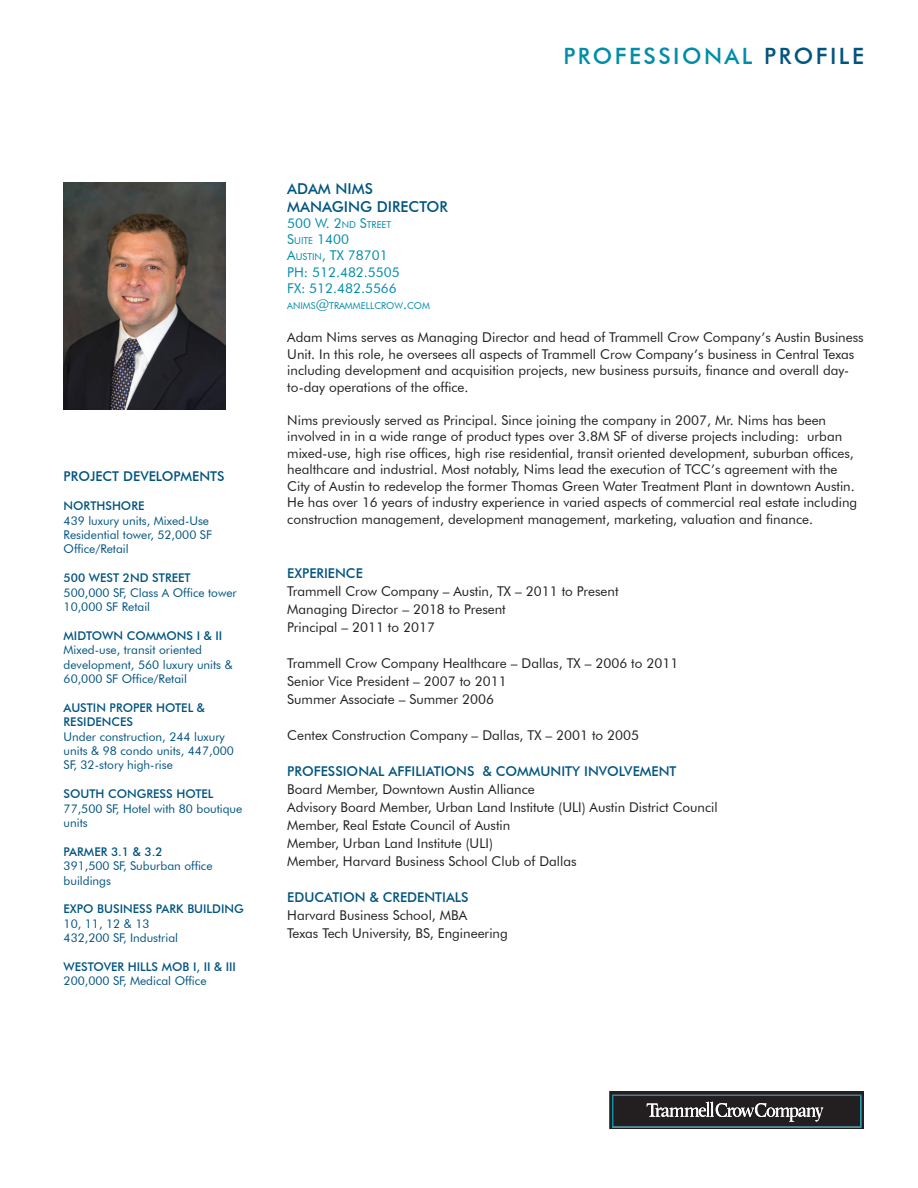
<style>
.page{position:relative;width:918px;height:1188px;background:#fff}
.page>*{position:absolute;margin:0;border:0;box-sizing:border-box;transform-origin:0 0}
.t1{font:500 22.5px "Futura BT";letter-spacing:.11em;color:#008da8}
.t2{font:500 15px/18px "Futura BT";color:#005480}
.t3{font:13.5px/16.5px "Futura BT";color:#231f20}
.t4{font:500 13.5px "Futura BT";color:#005480}
.t5{font:13.5px/16.2px "Futura BT";color:#008da8}
.t6{font:12px/14.4px "Futura BT";color:#005480}
.t7{font:500 12px/14.4px "Futura BT";color:#005480}
.t8{font:9.45px "Futura BT";color:#008da8}
.s1{color:#005480}
.s2{font-size:9.45px}
.s3{font-size:13.5px}
</style>
<div class="page">
<img style="left:64px;top:182px;width:162px;height:227px">
<svg style="left:609px;top:1091px;width:255px;height:37px"></svg>
<h1 class="t1" style="left:563px;top:42px;width:302px">PROFESSIONAL <span class="s1">PROFILE</span></h1>
<p class="t4" style="left:64px;top:468px;width:162px">PROJECT DEVELOPMENTS</p>
<p class="t7" style="left:64px;top:499px;width:82px">NORTHSHORE</p>
<p class="t6" style="left:64px;top:513px;width:150px">439 luxury units, Mixed-Use<br>Residential tower, 52,000 SF<br>Office/Retail</p>
<p class="t7" style="left:64px;top:571px;width:129px">500 WEST 2ND STREET</p>
<p class="t6" style="left:64px;top:585px;width:175px">500,000 SF, Class A Office tower<br>10,000 SF Retail</p>
<p class="t7" style="left:64px;top:628px;width:160px">MIDTOWN COMMONS I &amp; II</p>
<p class="t6" style="left:64px;top:643px;width:171px">Mixed-use, transit oriented development, 560 luxury units &amp;<br>60,000 SF Office/Retail</p>
<p class="t7" style="left:64px;top:700px;width:143px">AUSTIN PROPER HOTEL &amp;<br>RESIDENCES</p>
<p class="t6" style="left:64px;top:729px;width:172px">Under construction, 244 luxury units &amp; 98 condo units, 447,000<br>SF, 32-story high-rise</p>
<p class="t7" style="left:64px;top:787px;width:151px">SOUTH CONGRESS HOTEL</p>
<p class="t6" style="left:64px;top:801px;width:180px">77,500 SF, Hotel with 80 boutique units</p>
<p class="t7" style="left:64px;top:844px;width:101px">PARMER 3.1 &amp; 3.2</p>
<p class="t6" style="left:64px;top:859px;width:150px">391,500 SF, Suburban office buildings</p>
<p class="t7" style="left:64px;top:902px;width:182px">EXPO BUSINESS PARK BUILDING</p>
<p class="t6" style="left:64px;top:916px;width:116px">10, 11, 12 &amp; 13<br>432,200 SF, Industrial</p>
<p class="t7" style="left:64px;top:959px;width:174px">WESTOVER HILLS MOB I, II &amp; III</p>
<p class="t6" style="left:64px;top:974px;width:144px">200,000 SF, Medical Office</p>
<p class="t2" style="left:287px;top:179px;width:162px">ADAM NIMS<br>MANAGING DIRECTOR</p>
<p class="t5" style="left:287px;top:215px;width:114px">500 W. 2<span class="s2">ND</span> S<span class="s2">TREET<br></span>S<span class="s2">UITE</span> 1400<br>A<span class="s2">USTIN</span>, TX 78701<br>PH: 512.482.5505<br>FX: 512.482.5566</p>
<p class="t8" style="left:287px;top:300px;width:144px">ANIMS<span class="s3">@</span>TRAMMELLCROW<span class="s3">.</span>COM</p>
<p class="t3" style="left:287px;top:329px;width:578px">Adam Nims serves as Managing Director and head of Trammell Crow Company’s Austin Business Unit. In this role, he oversees all aspects of Trammell Crow Company’s business in Central Texas including development and acquisition projects, new business pursuits, finance and overall day&shy;to-day operations of the office.</p>
<p class="t3" style="left:287px;top:412px;width:571px">Nims previously served as Principal. Since joining the company in 2007, Mr. Nims has been involved in in a wide range of product types over 3.8M SF of diverse projects including: urban mixed-use, high rise offices, high rise residential, transit oriented development, suburban offices, healthcare and industrial. Most notably, Nims lead the execution of TCC’s agreement with the City of Austin to redevelop the former Thomas Green Water Treatment Plant in downtown Austin.<br>He has over 16 years of industry experience in varied aspects of commercial real estate including construction management, development management, marketing, valuation and finance.</p>
<p class="t4" style="left:287px;top:565px;width:77px">EXPERIENCE</p>
<p class="t3" style="left:287px;top:582px;width:333px;line-height:18px">Trammell Crow Company – Austin, TX – 2011 to Present<br>Managing Director – 2018 to Present<br>Principal – 2011 to 2017</p>
<p class="t3" style="left:287px;top:654px;width:393px;line-height:18px">Trammell Crow Company Healthcare – Dallas, TX – 2006 to 2011<br>Senior Vice President – 2007 to 2011<br>Summer Associate – Summer 2006</p>
<p class="t3" style="left:287px;top:727px;width:353px">Centex Construction Company – Dallas, TX – 2001 to 2005</p>
<p class="t4" style="left:287px;top:763px;width:391px">PROFESSIONAL AFFILIATIONS &amp; COMMUNITY INVOLVEMENT</p>
<p class="t3" style="left:287px;top:780px;width:432px;line-height:18px">Board Member, Downtown Austin Alliance<br>Advisory Board Member, Urban Land Institute (ULI) Austin District Council Member, Real Estate Council of Austin<br>Member, Urban Land Institute (ULI)<br>Member, Harvard Business School Club of Dallas</p>
<p class="t4" style="left:287px;top:889px;width:183px">EDUCATION &amp; CREDENTIALS</p>
<p class="t3" style="left:287px;top:906px;width:222px;line-height:18px">Harvard Business School, MBA<br>Texas Tech University, BS, Engineering</p>
</div>
